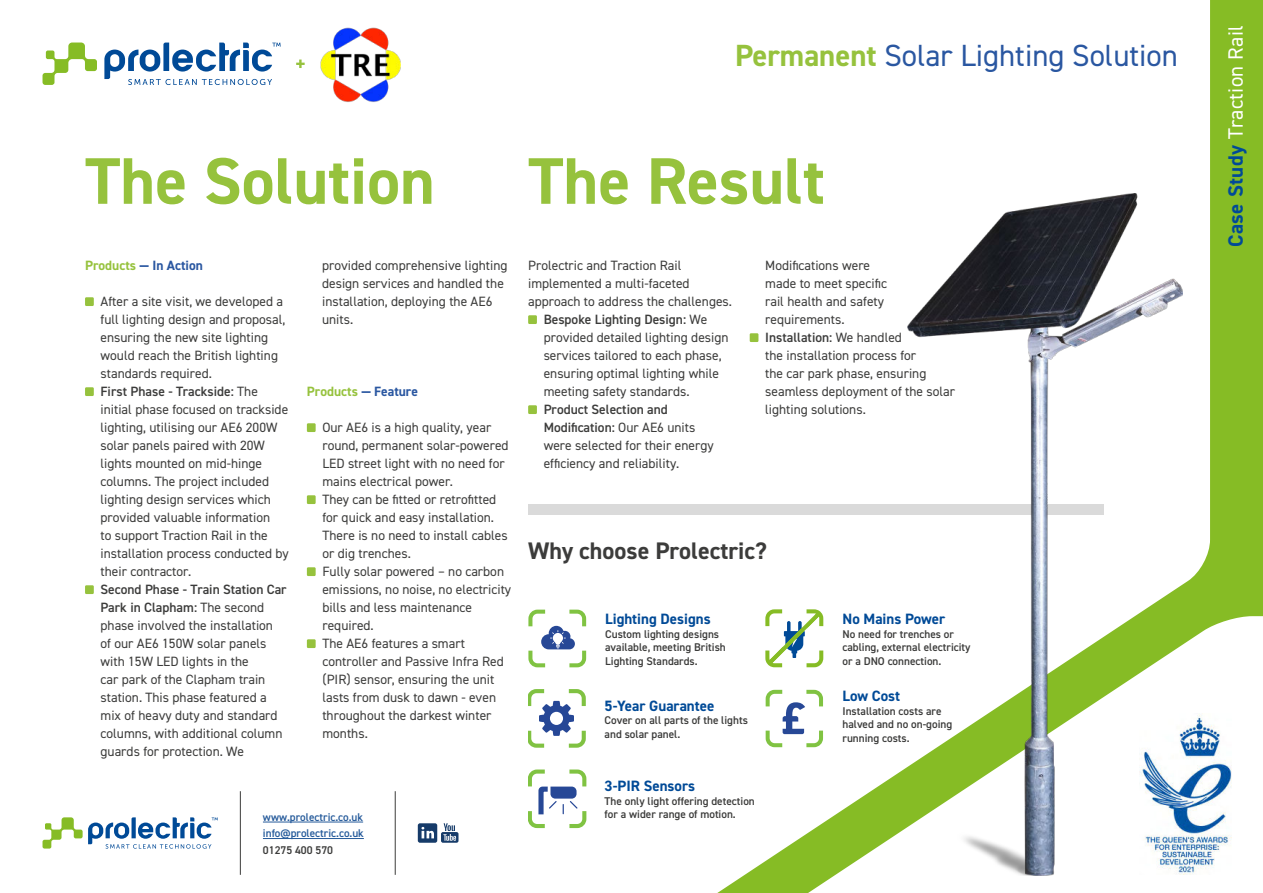
<style>
.page{position:relative;width:1263px;height:893px;background:#86bc25}
.page>*{position:absolute;margin:0;border:0;box-sizing:border-box;transform-origin:0 0}
.t1{font:700 66px "DIN2014";color:#96c23d}
.t2{font:30.75px "DIN2014";color:#2a57a1}
.t3{font:700 24px "DIN2014";color:#3c3c3b}
.t4{font:20.85px "DIN2014";letter-spacing:.02em;color:#fff}
.t5{font:700 15px "DIN2014";color:#004a97}
.t6{font:13.5px/18px "DIN2014";color:#3c3c3b}
.t7{font:600 13.5px "DIN2014";color:#3c3c3b}
.t8{font:700 13.5px "DIN2014";color:#2a57a1}
.t9{font:700 13.5px "DIN2014";color:#96c23d}
.t10{font:600 11.25px/13.5px "DIN2014";color:#3c3c3b}
.t11{font:600 11.25px/16.5px "DIN2014";color:#265b9b}
.s1{font-weight:700;color:#96c23d}
.s2{color:#96c23d}
.s3{font-weight:600}
.s4{color:#2a57a1}
.s5{font-weight:400}
.s6{font-weight:700;color:#004a97}
</style>
<div class="page">
<div style="left:1210px;top:616px;width:53px;height:277px;background:#fff"></div>
<div style="left:0;top:0;width:1210px;height:893px;background:#fff"></div>
<hr style="left:263px;top:822px;width:100px;height:1px;background:#265b9b">
<hr style="left:263px;top:838px;width:101px;height:1px;background:#265b9b">
<hr style="left:240px;top:791px;width:1px;height:84px;background:#3c3c3b">
<svg style="left:43px;top:817px;width:175px;height:32px;background:#bcd1d6"></svg>
<svg style="left:418px;top:823px;width:40px;height:20px"></svg>
<hr style="left:395px;top:791px;width:1px;height:84px;background:#3c3c3b">
<img style="left:1183px;top:713px;width:50px;height:161px">
<div style="left:528px;top:504px;width:575px;height:11px;background:#dadada"></div>
<svg style="left:296px;top:60px;width:9px;height:8px"></svg>
<svg style="left:43px;top:43px;width:54px;height:42px"></svg>
<svg style="left:104px;top:43px;width:177px;height:42px;background:#afc6de"></svg>
<img style="left:320px;top:24px;width:80px;height:80px">
<img style="left:907px;top:194px;width:276px;height:681px">
<div style="left:528px;top:315px;width:9px;height:9px;background:#96c23d"></div>
<div style="left:528px;top:405px;width:9px;height:9px;background:#96c23d"></div>
<div style="left:307px;top:423px;width:9px;height:9px;background:#96c23d"></div>
<div style="left:307px;top:495px;width:9px;height:9px;background:#96c23d"></div>
<div style="left:307px;top:567px;width:9px;height:9px;background:#96c23d"></div>
<div style="left:307px;top:639px;width:9px;height:9px;background:#96c23d"></div>
<div style="left:85px;top:297px;width:9px;height:9px;background:#96c23d"></div>
<div style="left:85px;top:387px;width:9px;height:9px;background:#96c23d"></div>
<div style="left:85px;top:585px;width:9px;height:9px;background:#96c23d"></div>
<div style="left:750px;top:333px;width:8px;height:9px;background:#96c23d"></div>
<svg style="left:765px;top:689px;width:58px;height:58px;background:#d7e3db"></svg>
<svg style="left:528px;top:689px;width:58px;height:59px;background:#c5d4d3"></svg>
<svg style="left:765px;top:609px;width:58px;height:58px"></svg>
<svg style="left:528px;top:609px;width:58px;height:59px;background:#d1ded9"></svg>
<svg style="left:528px;top:769px;width:58px;height:59px;background:#cfddd8"></svg>
<h2 class="t2" style="left:735px;top:41px;width:444px"><span class="s1">Permanent</span> Solar Lighting Solution</h2>
<h1 class="t1" style="left:85px;top:158px;width:351px">The Solution</h1>
<h1 class="t1" style="left:528px;top:158px;width:298px">The Result</h1>
<p class="t8" style="left:85px;top:261px;width:119px"><span class="s2">Products</span> — In Action</p>
<p class="t6" style="left:101px;top:293px;width:190px">After a site visit, we developed a full lighting design and proposal, ensuring the new site lighting would reach the British lighting standards required.<br><span class="s3">First Phase - Trackside:</span> The initial phase focused on trackside lighting, utilising our AE6 200W solar panels paired with 20W lights mounted on mid-hinge columns. The project included lighting design services which provided valuable information<br>to support Traction Rail in the installation process conducted by their contractor.</p>
<p class="t6" style="left:101px;top:581px;width:188px"><span class="s3">Second Phase - Train Station Car<br>Park in Clapham:</span> The second phase involved the installation of our AE6 150W solar panels with 15W LED lights in the<br>car park of the Clapham train station. This phase featured a mix of heavy duty and standard columns, with additional column guards for protection. We</p>
<p class="t6" style="left:322px;top:257px;width:187px">provided comprehensive lighting design services and handled the installation, deploying the AE6 units.</p>
<p class="t9" style="left:307px;top:387px;width:113px">Products <span class="s4">— Feature</span></p>
<p class="t6" style="left:322px;top:419px;width:190px">Our AE6 is a high quality, year round, permanent solar-powered<br>LED street light with no need for mains electrical power.<br>They can be fitted or retrofitted for quick and easy installation.<br>There is no need to install cables or dig trenches.<br>Fully solar powered – no carbon emissions, no noise, no electricity bills and less maintenance required.<br>The AE6 features a smart controller and Passive Infra Red (PIR) sensor, ensuring the unit lasts from dusk to dawn - even throughout the darkest winter months.</p>
<p class="t11" style="left:263px;top:809px;width:102px">www.prolectric.co.uk info@prolectric.co.uk</p>
<p class="t10" style="left:263px;top:844px;width:72px">01275 400 570</p>
<p class="t6" style="left:528px;top:257px;width:155px">Prolectric and Traction Rail</p>
<p class="t6" style="left:528px;top:275px;width:163px">implemented a multi-faceted</p>
<p class="t6" style="left:528px;top:293px;width:205px">approach to address the challenges.</p>
<p class="t7" style="left:544px;top:313px;width:165px">Bespoke Lighting Design: <span class="s5">We</span></p>
<p class="t6" style="left:544px;top:329px;width:186px">provided detailed lighting design</p>
<p class="t6" style="left:544px;top:347px;width:179px">services tailored to each phase,</p>
<p class="t6" style="left:544px;top:365px;width:177px">ensuring optimal lighting while</p>
<p class="t6" style="left:544px;top:383px;width:148px">meeting safety standards.</p>
<p class="t6" style="left:544px;top:401px;width:171px"><span class="s3">Product Selection and<br>Modification:</span> Our AE6 units were selected for their energy efficiency and reliability.</p>
<p class="t6" style="left:765px;top:257px;width:191px">Modifications were<br>made to meet specific<br>rail health and safety requirements.<br><span class="s3">Installation:</span> We handled<br>the installation process for<br>the car park phase, ensuring seamless deployment of the solar lighting solutions.</p>
<h3 class="t3" style="left:528px;top:542px;width:240px">Why choose Prolectric?</h3>
<p class="t5" style="left:605px;top:614px;width:107px">Lighting Designs</p>
<p class="t10" style="left:605px;top:627px;width:122px">Custom lighting designs available, meeting British<br>Lighting Standards.</p>
<p class="t5" style="left:605px;top:700px;width:111px">5-Year Guarantee</p>
<p class="t10" style="left:605px;top:714px;width:145px">Cover on all parts of the lights and solar panel.</p>
<p class="t5" style="left:605px;top:781px;width:92px">3-PIR Sensors</p>
<p class="t10" style="left:605px;top:794px;width:152px">The only light offering detection for a wider range of motion.</p>
<p class="t5" style="left:842px;top:614px;width:104px">No Mains Power</p>
<p class="t10" style="left:842px;top:627px;width:130px">No need for trenches or cabling, external electricity or a DNO connection.</p>
<p class="t5" style="left:842px;top:691px;width:59px">Low Cost</p>
<p class="t10" style="left:842px;top:704px;width:111px">Installation costs are halved and no on-going running costs.</p>
<h3 class="t4" style="left:1226px;top:247px;width:223px;rotate:-90deg"><span class="s6">Case Study</span> Traction Rail</h3>
</div>
